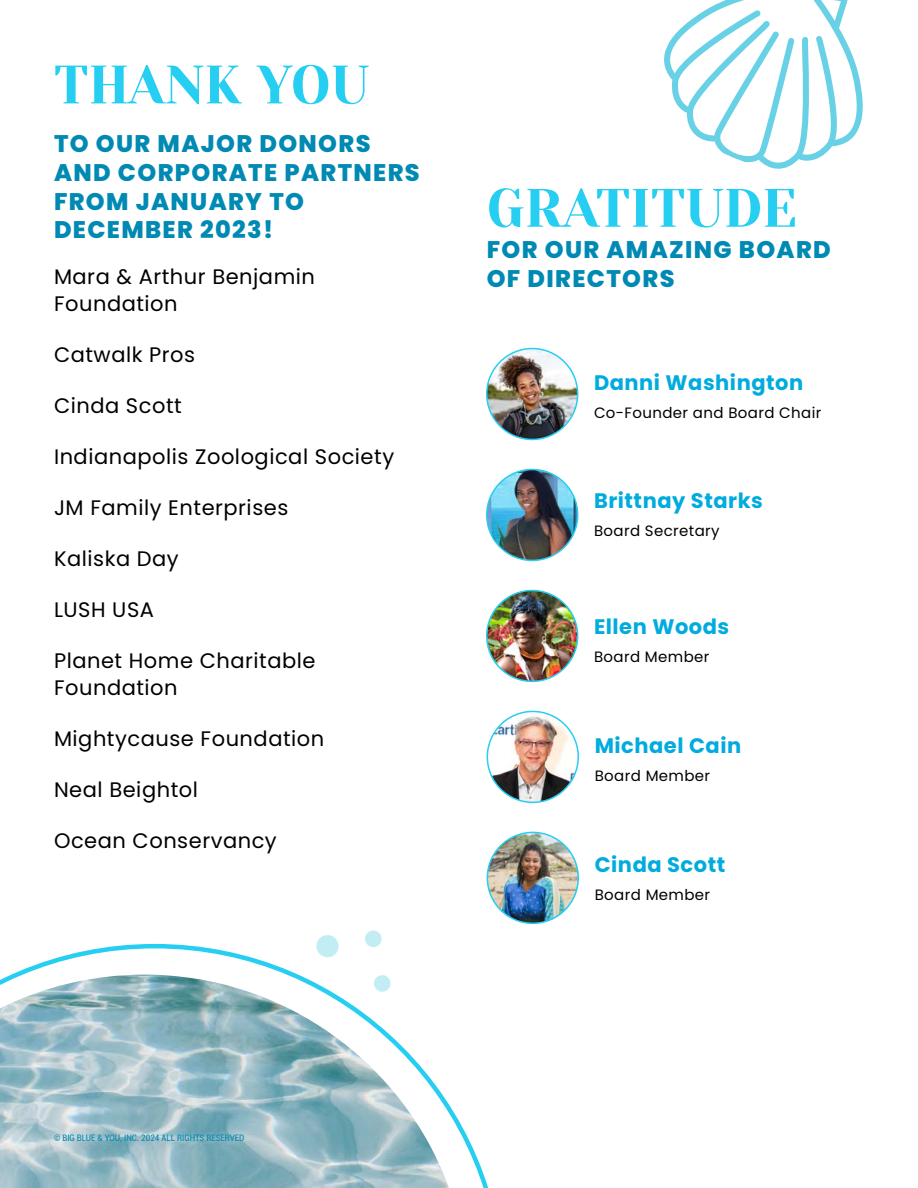
<style>
.page{position:relative;width:918px;height:1188px;background:#fff}
.page>*{position:absolute;margin:0;border:0;box-sizing:border-box;transform-origin:0 0}
.t1{font:54px "Yeseva One";color:#26cff2}
.t2{font:800 24px/28.8px "Poppins";letter-spacing:.055em;color:#008ab3}
.t3{font:21px/27px "Poppins";letter-spacing:.025em;color:#000}
.t4{font:700 21px "Poppins";letter-spacing:.025em;color:#00abde}
.t5{font:15px "Poppins";letter-spacing:.025em;color:#000}
.t6{font:condensed 9px "Roboto";color:#008ab3}
</style>
<div class="page">
<svg style="left:664px;top:0;width:199px;height:169px"></svg>
<svg style="left:316px;top:935px;width:23px;height:9px"></svg>
<svg style="left:365px;top:930px;width:17px;height:14px"></svg>
<svg style="left:0;top:944px;width:489px;height:244px"></svg>
<img style="left:487px;top:832px;width:91px;height:91px;border-radius:45px">
<div style="left:487px;top:832px;width:92px;height:92px;border:2px solid #26cef2;border-radius:50%"></div>
<img style="left:487px;top:711px;width:91px;height:91px;border-radius:45px">
<div style="left:487px;top:711px;width:92px;height:92px;border:2px solid #26cef2;border-radius:50%"></div>
<img style="left:487px;top:349px;width:91px;height:90px;border-radius:45px">
<div style="left:486px;top:348px;width:92px;height:92px;border:2px solid #26cef2;border-radius:50%"></div>
<img style="left:487px;top:590px;width:91px;height:91px;border-radius:45px">
<div style="left:486px;top:590px;width:92px;height:92px;border:2px solid #26cef2;border-radius:50%"></div>
<img style="left:487px;top:470px;width:91px;height:90px;border-radius:45px">
<div style="left:486px;top:469px;width:92px;height:92px;border:2px solid #26cef2;border-radius:50%"></div>
<h1 class="t1" style="left:54px;top:45px;width:317px">THANK YOU</h1>
<p class="t2" style="left:54px;top:129px;width:367px">TO OUR MAJOR DONORS<br>AND CORPORATE PARTNERS<br>FROM JANUARY TO<br>DECEMBER 2023!</p>
<p class="t3" style="left:54px;top:263px;width:262px">Mara &amp; Arthur Benjamin<br>Foundation</p>
<p class="t3" style="left:54px;top:341px;width:143px">Catwalk Pros</p>
<p class="t3" style="left:54px;top:392px;width:129px">Cinda Scott</p>
<p class="t3" style="left:54px;top:443px;width:342px">Indianapolis Zoological Society</p>
<p class="t3" style="left:54px;top:494px;width:236px">JM Family Enterprises</p>
<p class="t3" style="left:54px;top:545px;width:126px">Kaliska Day</p>
<p class="t3" style="left:54px;top:596px;width:102px">LUSH USA</p>
<p class="t3" style="left:54px;top:647px;width:263px">Planet Home Charitable<br>Foundation</p>
<p class="t3" style="left:54px;top:725px;width:272px">Mightycause Foundation</p>
<p class="t3" style="left:54px;top:776px;width:145px">Neal Beightol</p>
<p class="t3" style="left:54px;top:827px;width:224px">Ocean Conservancy</p>
<h1 class="t1" style="left:487px;top:168px;width:312px">GRATITUDE</h1>
<p class="t2" style="left:487px;top:236px;width:346px">FOR OUR AMAZING BOARD<br>OF DIRECTORS</p>
<p class="t4" style="left:594px;top:370px;width:211px">Danni Washington</p>
<p class="t5" style="left:594px;top:404px;width:229px">Co-Founder and Board Chair</p>
<p class="t4" style="left:594px;top:488px;width:170px">Brittnay Starks</p>
<p class="t5" style="left:594px;top:522px;width:127px">Board Secretary</p>
<p class="t4" style="left:594px;top:614px;width:137px">Ellen Woods</p>
<p class="t5" style="left:594px;top:648px;width:117px">Board Member</p>
<p class="t4" style="left:595px;top:733px;width:148px">Michael Cain</p>
<p class="t5" style="left:595px;top:767px;width:117px">Board Member</p>
<p class="t4" style="left:595px;top:852px;width:132px">Cinda Scott</p>
<p class="t5" style="left:595px;top:886px;width:117px">Board Member</p>
<p class="t6" style="left:54px;top:1131px;width:192px">© BIG BLUE &amp; YOU, INC. 2024 ALL RIGHTS RESERVED</p>
</div>
